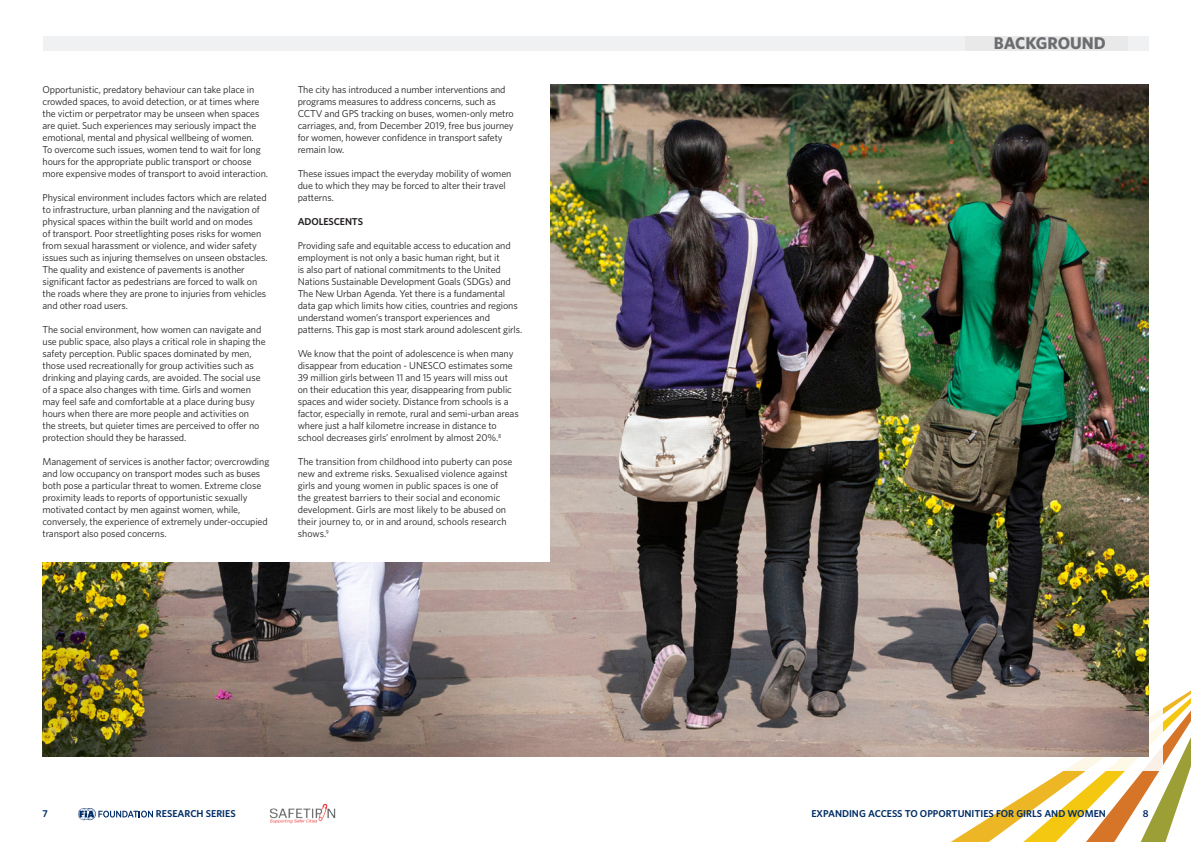
<style>
.page{position:relative;width:1191px;height:842px;background:#fff}
.page>*{position:absolute;margin:0;border:0;box-sizing:border-box;transform-origin:0 0}
.Section_Heading_-_Sm{font:700 17px "Whitney";color:#6c6d70}
.t1{font:10px/12px "Whitney";letter-spacing:-.01em;color:#231f20}
.Page_Number{font:600 10px "Whitney";color:#002d66}
.t2{font:600 10px "Whitney";letter-spacing:-.01em;color:#231f20}
</style>
<div class="page">
<img style="left:269px;top:804px;width:67px;height:19px">
<svg style="left:951px;top:690px;width:240px;height:152px"></svg>
<div style="left:652px;top:670px;width:510px;height:101px;background:#fff"></div>
<img style="left:43px;top:85px;width:1105px;height:672px">
<svg style="left:78px;top:808px;width:75px;height:12px"></svg>
<div style="left:43px;top:36px;width:1105px;height:14px;background:#f0f1f2"></div>
<div style="left:965px;top:36px;width:162px;height:14px;background:#e9e9e9"></div>
<div style="left:29px;top:74px;width:521px;height:488px;background:#fff"></div>
<p class="t1" style="left:43px;top:83px;width:227px">Opportunistic, predatory behaviour can take place in crowded spaces, to avoid detection, or at times where the victim or perpetrator may be unseen when spaces are quiet. Such experiences may seriously impact the emotional, mental and physical wellbeing of women.<br>To overcome such issues, women tend to wait for long hours for the appropriate public transport or choose more expensive modes of transport to avoid interaction.</p>
<p class="t1" style="left:43px;top:191px;width:226px">Physical environment includes factors which are related to infrastructure, urban planning and the navigation of physical spaces within the built world and on modes<br>of transport. Poor streetlighting poses risks for women from sexual harassment or violence, and wider safety issues such as injuring themselves on unseen obstacles.<br>The quality and existence of pavements is another significant factor as pedestrians are forced to walk on the roads where they are prone to injuries from vehicles and other road users.</p>
<p class="t1" style="left:43px;top:323px;width:225px">The social environment, how women can navigate and use public space, also plays a critical role in shaping the safety perception. Public spaces dominated by men, those used recreationally for group activities such as drinking and playing cards, are avoided. The social use of a space also changes with time. Girls and women may feel safe and comfortable at a place during busy hours when there are more people and activities on<br>the streets, but quieter times are perceived to offer no protection should they be harassed.</p>
<p class="t1" style="left:43px;top:455px;width:228px">Management of services is another factor; overcrowding and low occupancy on transport modes such as buses both pose a particular threat to women. Extreme close proximity leads to reports of opportunistic sexually motivated contact by men against women, while, conversely, the experience of extremely under-occupied transport also posed concerns.</p>
<p class="t1" style="left:298px;top:83px;width:218px">The city has introduced a number interventions and programs measures to address concerns, such as CCTV and GPS tracking on buses, women-only metro carriages, and, from December 2019, free bus journey for women, however confidence in transport safety remain low.</p>
<p class="t1" style="left:298px;top:167px;width:215px">These issues impact the everyday mobility of women due to which they may be forced to alter their travel patterns.</p>
<p class="t2" style="left:298px;top:215px;width:67px">ADOLESCENTS</p>
<p class="t1" style="left:298px;top:239px;width:226px">Providing safe and equitable access to education and employment is not only a basic human right, but it<br>is also part of national commitments to the United Nations Sustainable Development Goals (SDGs) and The New Urban Agenda. Yet there is a fundamental data gap which limits how cities, countries and regions understand women’s transport experiences and patterns. This gap is most stark around adolescent girls.</p>
<p class="t1" style="left:298px;top:347px;width:222px">We know that the point of adolescence is when many disappear from education - UNESCO estimates some 39 million girls between 11 and 15 years will miss out on their education this year, disappearing from public spaces and wider society. Distance from schools is a factor, especially in remote, rural and semi-urban areas where just a half kilometre increase in distance to school decreases girls’ enrolment by almost 20%.<sup>8</sup></p>
<p class="t1" style="left:298px;top:455px;width:216px">The transition from childhood into puberty can pose new and extreme risks. Sexualised violence against girls and young women in public spaces is one of the greatest barriers to their social and economic development. Girls are most likely to be abused on their journey to, or in and around, schools research shows.<sup>9</sup></p>
<p class="Section_Heading_-_Sm" style="left:994px;top:32px;width:113px">BACKGROUND</p>
<p class="Page_Number" style="left:43px;top:807px;width:7px">7</p>
<p class="Page_Number" style="left:156px;top:807px;width:81px">RESEARCH SERIES</p>
<p class="Page_Number" style="left:811px;top:807px;width:296px">EXPANDING ACCESS TO OPPORTUNITIES FOR GIRLS AND WOMEN</p>
<p class="Page_Number" style="left:1142px;top:807px;width:7px">8</p>
</div>
